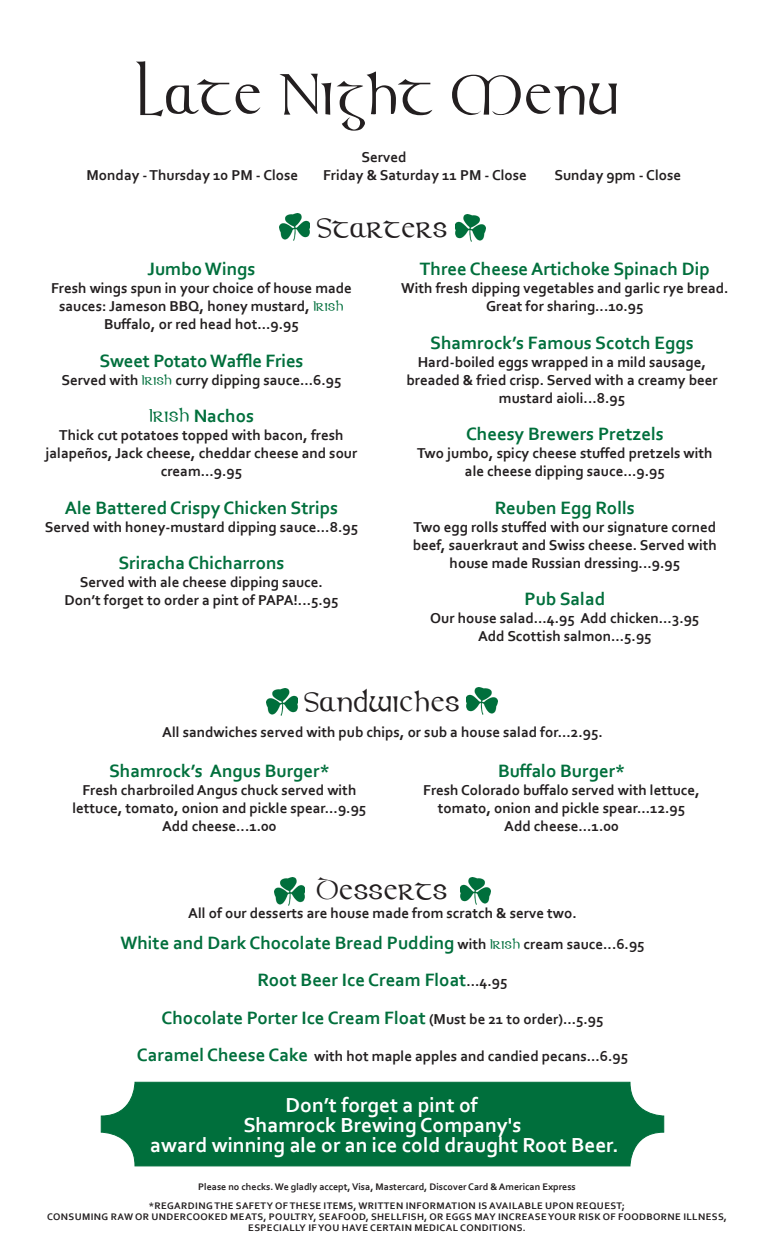
<style>
.page{position:relative;width:765px;height:1260px;background:#fff}
.page>*{position:absolute;margin:0;border:0;box-sizing:border-box;transform-origin:0 0}
.t1{font:75px "Celtic";color:#231f20}
.Body{font:37.5px "Celtic";color:#231f20}
.t2{font:700 21.25px "Corbel";color:#fff}
.Body-2{font:700 18.75px "Corbel";color:#006f3c}
.Body-3{font:700 15px/18px "Corbel";color:#231f20;text-align:center}
.t3{font:700 10px "Corbel";letter-spacing:.04em;color:#231f20}
.t4{font:700 10px "Corbel";color:#231f20}
.s1{font-family:"Celtic";font-weight:400;font-size:18.75px;color:#006f3c}
.s2{font-family:"Celtic";font-weight:400;font-size:25px}
.s3{font-size:15px;color:#231f20}
.s4{font-family:"Celtic";font-weight:400}
.s5{font-size:18.75px;color:#006f3c}
</style>
<div class="page">
<img style="left:279px;top:214px;width:31px;height:27px">
<img style="left:455px;top:215px;width:31px;height:27px">
<img style="left:267px;top:689px;width:30px;height:27px">
<img style="left:467px;top:688px;width:30px;height:27px">
<div style="left:101px;top:1082px;width:563px;height:84px;background:#006f3c;border-radius:34px"></div>
<div style="left:101px;top:1082px;width:563px;height:84px;border:1px solid #006f3c;border-radius:34px"></div>
<img style="left:274px;top:878px;width:31px;height:27px">
<img style="left:460px;top:877px;width:31px;height:27px">
<p class="t1" style="left:138px;top:61px;width:484px">Late Night Menu</p>
<p class="Body-3" style="left:361px;top:148px;width:47px">Served</p>
<p class="Body-3" style="left:87px;top:166px;width:213px">Monday - Thursday 10 PM - Close</p>
<p class="Body-3" style="left:323px;top:166px;width:205px">Friday &amp; Saturday 11 PM - Close</p>
<p class="Body-3" style="left:554px;top:166px;width:128px">Sunday 9pm - Close</p>
<p class="Body" style="left:317px;top:212px;width:132px">Starters</p>
<p class="Body-2" style="left:148px;top:257px;width:109px">Jumbo Wings</p>
<p class="Body-3" style="left:51px;top:279px;width:302px">Fresh wings spun in your choice of house made sauces: Jameson BBQ, honey mustard, <span class="s1">Irish<br></span>Buffalo, or red head hot...9.95</p>
<p class="Body-2" style="left:100px;top:349px;width:205px">Sweet Potato Waffle Fries</p>
<p class="Body-3" style="left:61px;top:370px;width:282px">Served with <span class="s1">Irish</span> curry dipping sauce...6.95</p>
<p class="Body-2" style="left:149px;top:404px;width:107px"><span class="s2">Irish</span> Nachos</p>
<p class="Body-3" style="left:46px;top:426px;width:313px">Thick cut potatoes topped with bacon, fresh jalapeños, Jack cheese, cheddar cheese and sour cream...9.95</p>
<p class="Body-2" style="left:65px;top:496px;width:275px">Ale Battered Crispy Chicken Strips</p>
<p class="Body-3" style="left:45px;top:517px;width:315px">Served with honey-mustard dipping sauce...8.95</p>
<p class="Body-2" style="left:118px;top:551px;width:168px">Sriracha Chicharrons</p>
<p class="Body-3" style="left:80px;top:573px;width:245px">Served with ale cheese dipping sauce.</p>
<p class="Body-3" style="left:64px;top:591px;width:276px">Don’t forget to order a pint of PAPA!...5.95</p>
<p class="Body-2" style="left:420px;top:257px;width:291px">Three Cheese Artichoke Spinach Dip</p>
<p class="Body-3" style="left:401px;top:279px;width:329px">With fresh dipping vegetables and garlic rye bread.<br>Great for sharing...10.95</p>
<p class="Body-2" style="left:430px;top:331px;width:265px">Shamrock’s Famous Scotch Eggs</p>
<p class="Body-3" style="left:406px;top:352px;width:313px">Hard-boiled eggs wrapped in a mild sausage, breaded &amp; fried crisp. Served with a creamy beer mustard aioli...8.95</p>
<p class="Body-2" style="left:466px;top:422px;width:199px">Cheesy Brewers Pretzels</p>
<p class="Body-3" style="left:417px;top:444px;width:297px">Two jumbo, spicy cheese stuffed pretzels with</p>
<p class="Body-3" style="left:465px;top:462px;width:201px">ale cheese dipping sauce...9.95</p>
<p class="Body-2" style="left:495px;top:496px;width:141px">Reuben Egg Rolls</p>
<p class="Body-3" style="left:413px;top:517px;width:306px">Two egg rolls stuffed with our signature corned beef, sauerkraut and Swiss cheese. Served with house made Russian dressing...9.95</p>
<p class="Body-2" style="left:525px;top:587px;width:82px">Pub Salad</p>
<p class="Body-3" style="left:430px;top:609px;width:271px">Our house salad...4.95 Add chicken...3.95</p>
<p class="Body-3" style="left:478px;top:627px;width:175px">Add Scottish salmon...5.95</p>
<p class="Body" style="left:305px;top:685px;width:157px">Sandwiches</p>
<p class="Body-3" style="left:162px;top:722px;width:442px">All sandwiches served with pub chips, or sub a house salad for...2.95.</p>
<p class="Body-2" style="left:109px;top:759px;width:222px">Shamrock’s Angus Burger*</p>
<p class="Body-3" style="left:72px;top:780px;width:295px">Fresh charbroiled Angus chuck served with lettuce, tomato, onion and pickle spear...9.95</p>
<p class="Body-3" style="left:162px;top:816px;width:116px">Add cheese...1.00</p>
<p class="Body-2" style="left:498px;top:759px;width:129px">Buffalo Burger*</p>
<p class="Body-3" style="left:423px;top:780px;width:278px">Fresh Colorado buffalo served with lettuce, tomato, onion and pickle spear...12.95</p>
<p class="Body-3" style="left:504px;top:816px;width:116px">Add cheese...1.00</p>
<p class="Body" style="left:317px;top:873px;width:133px">Desserts</p>
<p class="Body-3" style="left:188px;top:904px;width:390px">All of our desserts are house made from scratch &amp; serve two.</p>
<p class="Body-2" style="left:120px;top:931px;width:526px">White and Dark Chocolate Bread Pudding <span class="s3">with</span> <span class="s4">Irish</span> <span class="s3">cream sauce...6.95</span></p>
<p class="Body-2" style="left:258px;top:968px;width:251px">Root Beer Ice Cream Float<span class="s3">...4.95</span></p>
<p class="Body-2" style="left:162px;top:1006px;width:443px">Chocolate Porter Ice Cream Float <span class="s3">(Must be 21 to order)...5.95</span></p>
<p class="Body-3" style="left:137px;top:1047px;width:493px"><span class="s5">Caramel Cheese Cake</span> with hot maple apples and candied pecans...6.95</p>
<p class="t2" style="left:286px;top:1092px;width:194px">Don’t forget a pint of</p>
<p class="t2" style="left:243px;top:1112px;width:279px">Shamrock Brewing Company's</p>
<p class="t2" style="left:150px;top:1132px;width:470px">award winning ale or an ice cold draught Root Beer.</p>
<p class="t4" style="left:198px;top:1181px;width:379px">Please no checks. We gladly accept, Visa, Mastercard, Discover Card &amp; American Express</p>
<p class="t3" style="left:149px;top:1199px;width:478px">*REGARDING THE SAFETY OF THESE ITEMS, WRITTEN INFORMATION IS AVAILABLE UPON REQUEST;</p>
<p class="t3" style="left:47px;top:1211px;width:682px">CONSUMING RAW OR UNDERCOOKED MEATS, POULTRY, SEAFOOD, SHELLFISH, OR EGGS MAY INCREASE YOUR RISK OF FOODBORNE ILLNESS,</p>
<p class="t3" style="left:248px;top:1222px;width:279px">ESPECIALLY IF YOU HAVE CERTAIN MEDICAL CONDITIONS.</p>
</div>
